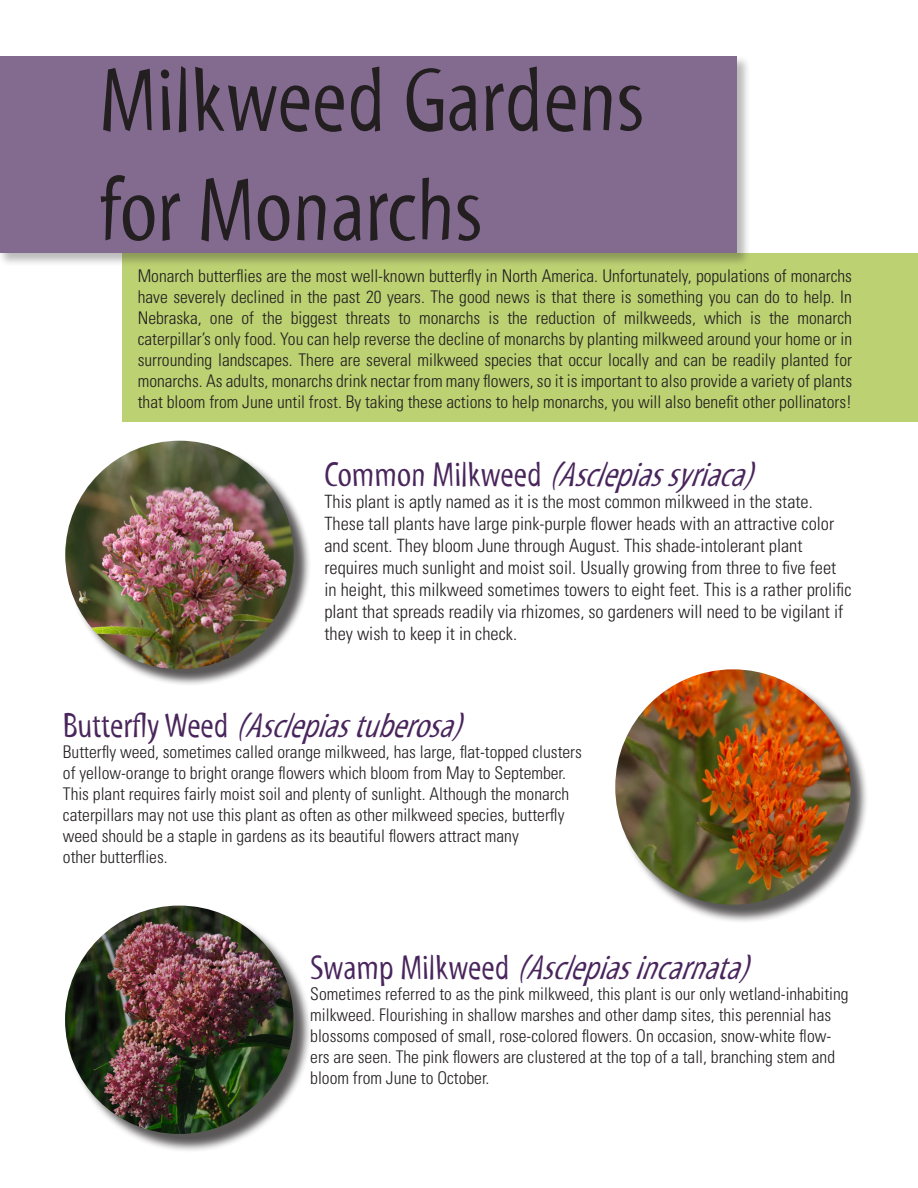
<style>
.page{position:relative;width:918px;height:1188px;background:#fff}
.page>*{position:absolute;margin:0;border:0;box-sizing:border-box;transform-origin:0 0}
.t1{font:91.5px/109.8px "Myriad Tilt";color:#231f20}
.t2{font:italic 34.95px "Myriad Tilt";color:#49255c}
.t3{font:300 condensed 18.3px/22px "Univers";color:#231f20}
.t4{font:300 condensed 17.4px/21px "Univers";color:#231f20}
.s1{font-style:normal}
</style>
<div class="page">
<div style="left:122px;top:253px;width:796px;height:169px;background:#bbd172"></div>
<div style="left:0;top:55px;width:751px;height:213px;background:#231f20;opacity:.46"></div>
<div style="left:0;top:56px;width:736px;height:197px;background:#836b90"></div>
<div style="left:67px;top:443px;width:245px;height:244px;background:#231f20;opacity:.75"></div>
<img style="left:65px;top:441px;width:229px;height:228px;border-radius:114px">
<div style="left:617px;top:672px;width:252px;height:251px;background:#231f20;opacity:.75"></div>
<img style="left:615px;top:669px;width:236px;height:236px;border-radius:118px">
<div style="left:67px;top:908px;width:245px;height:244px;background:#231f20;opacity:.75"></div>
<img style="left:65px;top:906px;width:228px;height:228px;border-radius:114px">
<h1 class="t1" style="left:100px;top:47px;width:546px">Milkweed Gardens for Monarchs</h1>
<p class="t4" style="left:138px;top:265px;width:716px;text-align:justify">Monarch butterflies are the most well-known butterfly in North America. Unfortunately, populations of monarchs have severely declined in the past 20 years. The good news is that there is something you can do to help. In Nebraska, one of the biggest threats to monarchs is the reduction of milkweeds, which is the monarch caterpillar’s only food. You can help reverse the decline of monarchs by planting milkweed around your home or in surrounding landscapes. There are several milkweed species that occur locally and can be readily planted for monarchs. As adults, monarchs drink nectar from many flowers, so it is important to also provide a variety of plants that bloom from June until frost. By taking these actions to help monarchs, you will also benefit other pollinators!</p>
<h2 class="t2" style="left:324px;top:456px;width:443px"><span class="s1">C o m m o n M i l k w e e d</span> (Asclepiassyriaca)</h2>
<p class="t3" style="left:324px;top:491px;width:529px">This plant is aptly named as it is the most common milkweed in the state.<br>These tall plants have large pink-purple flower heads with an attractive color and scent. They bloom June through August. This shade-intolerant plant requires much sunlight and moist soil. Usually growing from three to five feet in height, this milkweed sometimes towers to eight feet. This is a rather prolific plant that spreads readily via rhizomes, so gardeners will need to be vigilant if they wish to keep it in check.</p>
<h2 class="t2" style="left:63px;top:707px;width:413px"><span class="s1">B u t t e r fl y W e e d</span> (Asclepiastuberosa)</h2>
<p class="t4" style="left:63px;top:741px;width:521px">Butterfly weed, sometimes called orange milkweed, has large, flat-topped clusters of yellow-orange to bright orange flowers which bloom from May to September.<br>This plant requires fairly moist soil and plenty of sunlight. Although the monarch caterpillars may not use this plant as often as other milkweed species, butterfly weed should be a staple in gardens as its beautiful flowers attract many<br>other butterflies.</p>
<h2 class="t2" style="left:310px;top:948px;width:453px"><span class="s1">S w a m p M i l k w e e d</span> (Asclepiasincarnata)</h2>
<p class="t4" style="left:310px;top:983px;width:540px">Sometimes referred to as the pink milkweed, this plant is our only wetland-inhabiting milkweed. Flourishing in shallow marshes and other damp sites, this perennial has blossoms composed of small, rose-colored flowers. On occasion, snow-white flow&shy;ers are seen. The pink flowers are clustered at the top of a tall, branching stem and bloom from June to October.</p>
</div>
